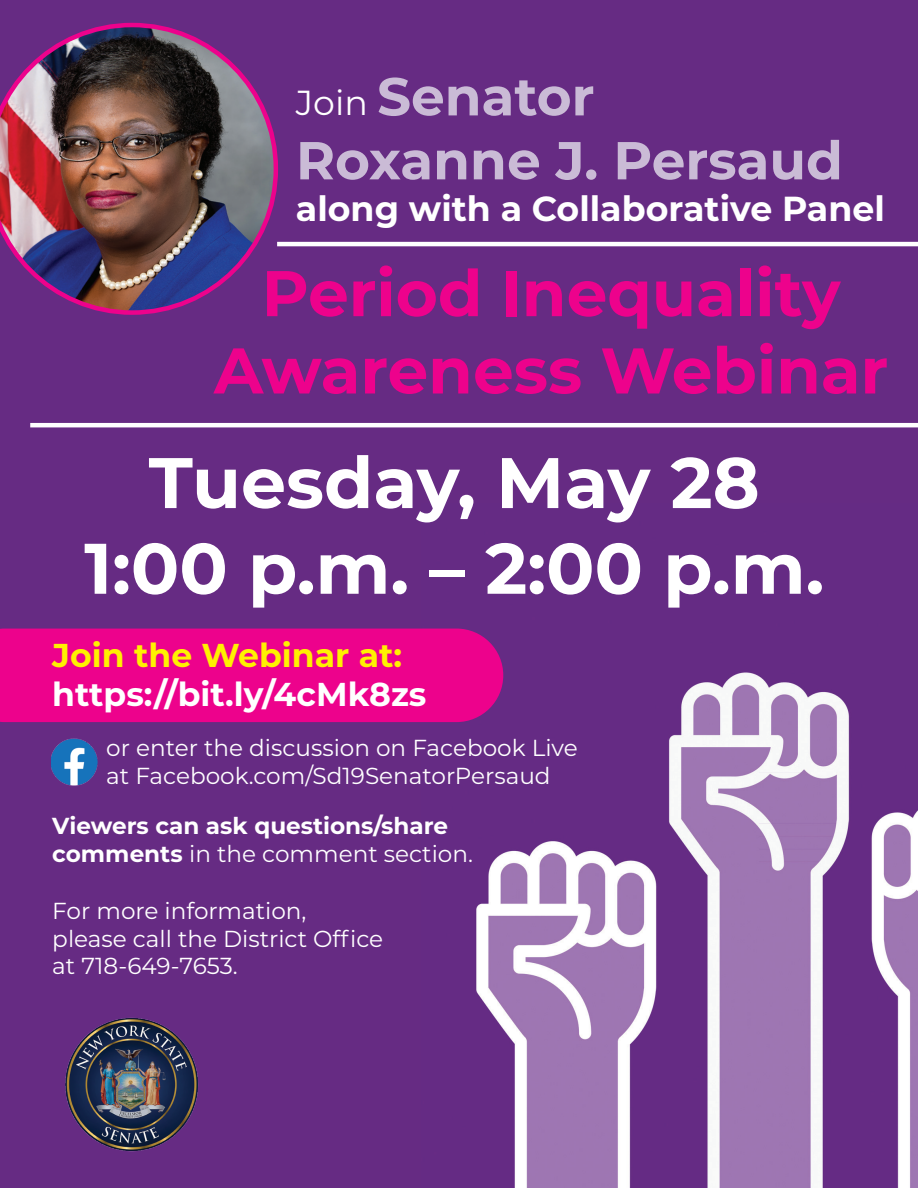
<style>
.page{position:relative;width:918px;height:1188px;background:#662b83}
.page>*{position:absolute;margin:0;border:0;box-sizing:border-box;transform-origin:0 0}
.t1{font:700 71.4px/85.7px "Montserrat";color:#fff;text-align:center}
.t2{font:700 64.35px/77.2px "Montserrat";color:#ed028c;text-align:center}
.t3{font:700 53.25px/63.9px "Montserrat";color:#cabbd6}
.t4{font:700 34.8px "Montserrat";color:#fff}
.t5{font:700 33px "Montserrat";color:#fff}
.t6{font:700 33px "Montserrat";color:#fff101}
.t7{font:23.1px/27.8px "Montserrat";color:#fff}
.t8{font:700 23.1px/27.8px "Montserrat";color:#fff}
.s1{font-weight:400;font-size:34.8px;color:#fff}
.s2{font-weight:400}
</style>
<div class="page">
<img style="left:51px;top:739px;width:46px;height:46px">
<img style="left:422px;top:628px;width:496px;height:560px">
<img style="left:0;top:23px;width:278px;height:292px">
<hr style="left:277px;top:242px;width:641px;height:4px;background:#fff">
<hr style="left:30px;top:423px;width:888px;height:4px;background:#fff">
<img style="left:65px;top:1017px;width:133px;height:135px">
<div style="left:0;top:629px;width:503px;height:93px;background:#ed028c"></div>
<h3 class="t3" style="left:296px;top:62px;width:548px"><span class="s1">Join</span> Senator<br>Roxanne J. Persaud</h3>
<h3 class="t4" style="left:296px;top:184px;width:591px">along with a Collaborative Panel</h3>
<h2 class="t2" style="left:214px;top:252px;width:676px">Period Inequality<br>Awareness Webinar</h2>
<h1 class="t1" style="left:84px;top:436px;width:742px">Tuesday, May 28<br>1:00 p.m. – 2:00 p.m.</h1>
<h3 class="t6" style="left:52px;top:631px;width:351px">Join the Webinar at:</h3>
<h3 class="t5" style="left:52px;top:671px;width:376px">https://bit.ly/4cMk8zs</h3>
<p class="t7" style="left:106px;top:734px;width:473px">or enter the discussion on Facebook Live at Facebook.com/Sd19SenatorPersaud</p>
<p class="t8" style="left:52px;top:811px;width:422px">Viewers can ask questions/share comments <span class="s2">in the comment section.</span></p>
<p class="t7" style="left:52px;top:896px;width:332px">For more information, please call the District Office at 718-649-7653.</p>
</div>
